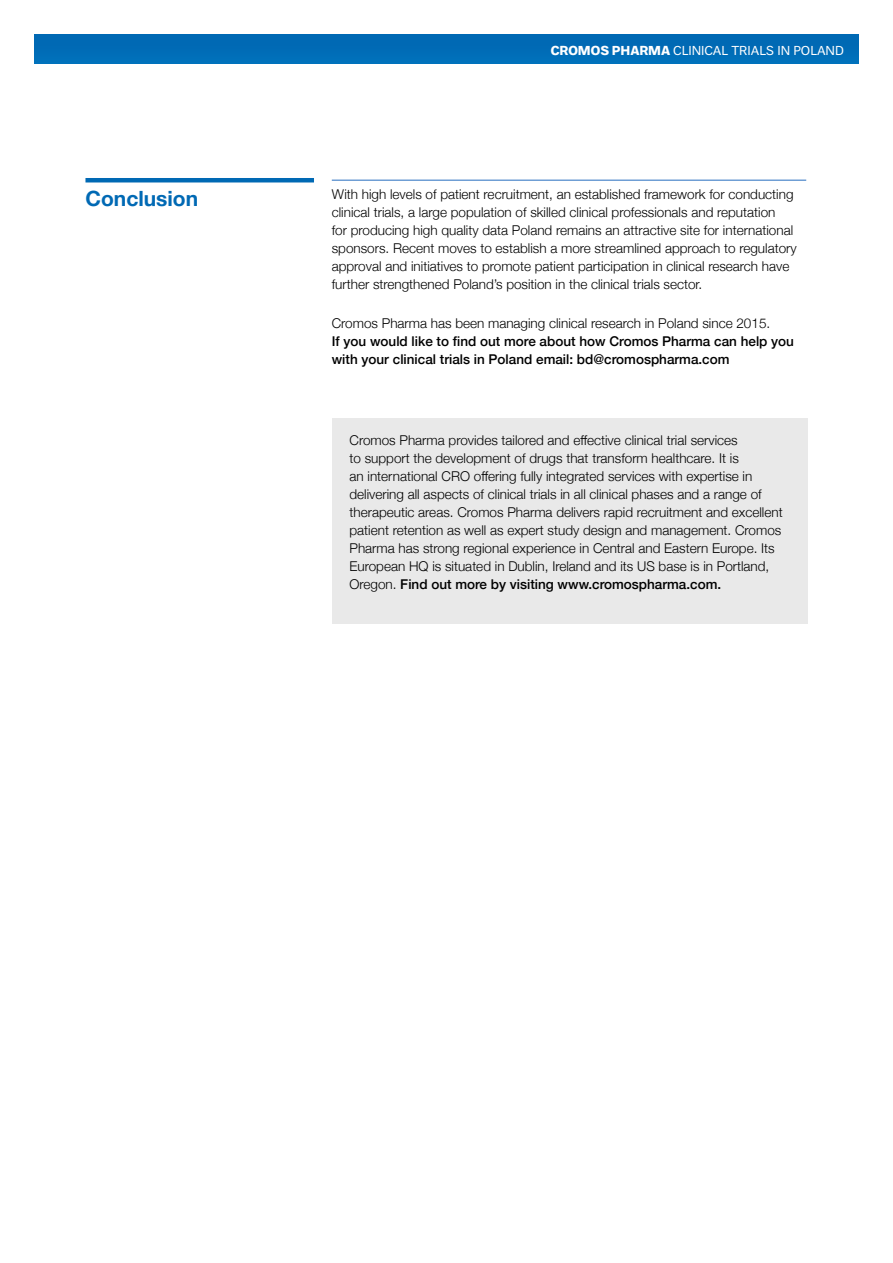
<style>
.page{position:relative;width:893px;height:1263px;background:#fff}
.page>*{position:absolute;margin:0;border:0;box-sizing:border-box;transform-origin:0 0}
.t1{font:700 21px "Helvetica Neue";color:#0069b4}
.t2{font:300 13.5px/18px "Helvetica Neue";color:#000}
.t3{font:500 13.5px/18px "Helvetica Neue";color:#000}
.t4{font:12px "Neutral BP";color:#fff}
.s1{font-weight:700}
.s2{font-weight:500}
</style>
<div class="page">
<div style="left:332px;top:418px;width:476px;height:206px;background:#e9e9e9"></div>
<hr style="left:85px;top:178px;width:229px;height:4px;background:#0069b4">
<div style="left:34px;top:35px;width:825px;height:28px;background:#006ab5"></div>
<hr style="left:332px;top:179px;width:474px;height:2px;background:#6f9ed4">
<h1 class="t1" style="left:85px;top:182px;width:114px">Conclusion</h1>
<p class="t4" style="left:551px;top:41px;width:295px"><span class="s1">CROMOS PHARMA</span> CLINICAL TRIALS IN POLAND</p>
<p class="t2" style="left:332px;top:184px;width:466px">With high levels of patient recruitment, an established framework for conducting clinical trials, a large population of skilled clinical professionals and reputation<br>for producing high quality data Poland remains an attractive site for international sponsors. Recent moves to establish a more streamlined approach to regulatory approval and initiatives to promote patient participation in clinical research have further strengthened Poland’s position in the clinical trials sector.</p>
<p class="t2" style="left:332px;top:313px;width:440px">Cromos Pharma has been managing clinical research in Poland since 2015.</p>
<p class="t3" style="left:332px;top:331px;width:464px">If you would like to find out more about how Cromos Pharma can help you with your clinical trials in Poland email: bd@cromospharma.com</p>
<p class="t2" style="left:350px;top:430px;width:435px">Cromos Pharma provides tailored and effective clinical trial services<br>to support the development of drugs that transform healthcare. It is<br>an international CRO offering fully integrated services with expertise in delivering all aspects of clinical trials in all clinical phases and a range of therapeutic areas. Cromos Pharma delivers rapid recruitment and excellent patient retention as well as expert study design and management. Cromos Pharma has strong regional experience in Central and Eastern Europe. Its European HQ is situated in Dublin, Ireland and its US base is in Portland, Oregon. <span class="s2">Find out more by visiting www.cromospharma.com.</span></p>
</div>
